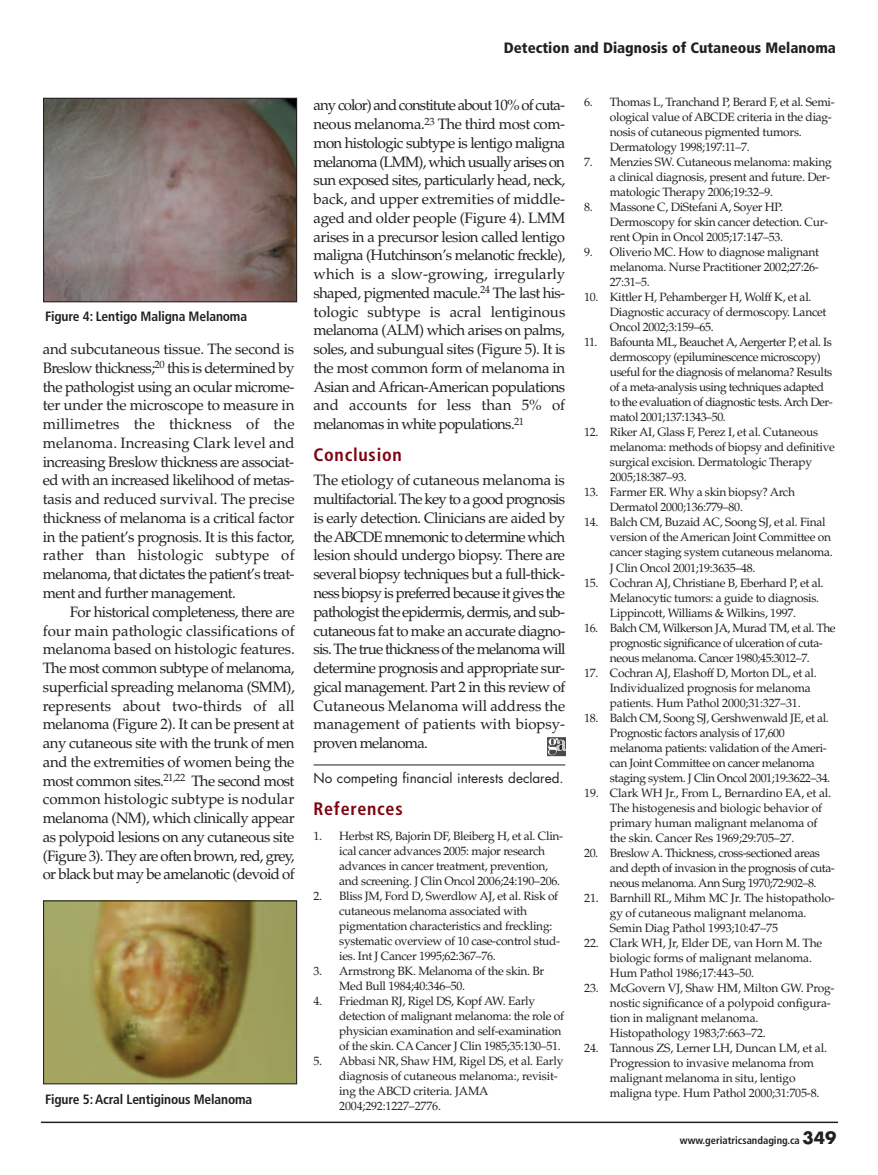
<style>
.page{position:relative;width:878px;height:1175px;background:#fff}
.page>*{position:absolute;margin:0;border:0;box-sizing:border-box;transform-origin:0 0}
.t1{font:700 condensed 18px "Frutiger";letter-spacing:.04em;color:#7f020e}
.t2{font:15px/18.8px "Palatino";letter-spacing:-.045em;color:#231f20;text-align:justify}
.t3{font:900 condensed 15px "Frutiger";color:#231f20}
.t4{font:700 condensed 13.5px "Frutiger";letter-spacing:-.01em;color:#231f20}
.t5{font:13.5px "Futura";color:#231f20}
.t6{font:12px/15px "Palatino";letter-spacing:-.025em;color:#231f20}
.t7{font:700 condensed 10.5px "Frutiger";color:#231f20}
.s1{font-family:"Futura";font-stretch:normal;font-size:16.5px}
</style>
<div class="page">
<hr style="left:41px;top:1121px;width:797px;height:2px;background:#231f20">
<hr style="left:313px;top:764px;width:252px;height:1px;background:#231f20">
<svg style="left:547px;top:737px;width:18px;height:19px"></svg>
<img style="left:45px;top:902px;width:250px;height:180px">
<div style="left:43px;top:900px;width:254px;height:184px;border:1px solid #231f20"></div>
<img style="left:45px;top:100px;width:250px;height:200px">
<div style="left:43px;top:98px;width:254px;height:204px;border:1px solid #231f20"></div>
<p class="t4" style="left:45px;top:310px;width:203px">Figure 4: Lentigo Maligna Melanoma</p>
<p class="t2" style="left:43px;top:341px;width:253px">and subcutaneous tissue. The second is Breslow thickness;<sup>20</sup> this is determined by the pathologist using an ocular microme&shy;ter under the microscope to measure in millimetres the thickness of the melanoma. Increasing Clark level and increasing Breslow thickness are associat&shy;ed with an increased likelihood of metas&shy;tasis and reduced survival. The precise thickness of melanoma is a critical factor in the patient’s prognosis. It is this factor, rather than histologic subtype of melanoma, that dictates the patient’s treat&shy;ment and further management.</p>
<p class="t2" style="left:43px;top:604px;width:253px;text-indent:27px">For historical completeness, there are four main pathologic classifications of melanoma based on histologic features.<br>The most common subtype of melanoma, superficial spreading melanoma (SMM), represents about two-thirds of all melanoma (Figure 2). It can be present at any cutaneous site with the trunk of men and the extremities of women being the most common sites.<sup>21,22</sup> The second most common histologic subtype is nodular melanoma (NM), which clinically appear as polypoid lesions on any cutaneous site (Figure 3). They are often brown, red, grey, or black but may be amelanotic (devoid of</p>
<p class="t4" style="left:45px;top:1093px;width:209px">Figure 5: Acral Lentiginous Melanoma</p>
<p class="t3" style="left:504px;top:42px;width:334px">Detection and Diagnosis of Cutaneous Melanoma</p>
<p class="t2" style="left:313px;top:98px;width:253px">any color) and constitute about 10% of cuta&shy;neous melanoma.<sup>23</sup> The third most com&shy;mon histologic subtype is lentigo maligna melanoma (LMM), which usually arises on sun exposed sites, particularly head, neck, back, and upper extremities of middle&shy;aged and older people (Figure 4). LMM arises in a precursor lesion called lentigo maligna (Hutchinson’s melanotic freckle), which is a slow-growing, irregularly shaped, pigmented macule.<sup>24</sup> The last his&shy;tologic subtype is acral lentiginous melanoma (ALM) which arises on palms, soles, and subungual sites (Figure 5). It is the most common form of melanoma in Asian and African-American populations and accounts for less than 5% of melanomas in white populations.<sup>21</sup></p>
<h1 class="t1" style="left:313px;top:447px;width:90px">Conclusion</h1>
<p class="t2" style="left:313px;top:473px;width:253px">The etiology of cutaneous melanoma is multifactorial. The key to a good prognosis is early detection. Clinicians are aided by the ABCDE mnemonic to determine which lesion should undergo biopsy. There are several biopsy techniques but a full-thick&shy;ness biopsy is preferred because it gives the pathologist the epidermis, dermis, and sub&shy;cutaneous fat to make an accurate diagno&shy;sis. The true thickness of the melanoma will determine prognosis and appropriate sur&shy;gical management. Part 2 in this review of Cutaneous Melanoma will address the management of patients with biopsy&shy;proven melanoma.</p>
<p class="t5" style="left:313px;top:772px;width:252px">No competing financial interests declared.</p>
<h1 class="t1" style="left:313px;top:801px;width:91px">References</h1>
<p class="t6" style="left:339px;top:830px;width:225px;text-indent:-26px">1. Herbst RS, Bajorin DF, Bleiberg H, et al. Clin&shy;ical cancer advances 2005: major research advances in cancer treatment, prevention, and screening. J Clin Oncol 2006;24:190–206.</p>
<p class="t6" style="left:339px;top:890px;width:222px;text-indent:-26px">2. Bliss JM, Ford D, Swerdlow AJ, et al. Risk of cutaneous melanoma associated with pigmentation characteristics and freckling: systematic overview of 10 case-control stud&shy;ies. Int J Cancer 1995;62:367–76.</p>
<p class="t6" style="left:339px;top:965px;width:207px;text-indent:-26px">3. Armstrong BK. Melanoma of the skin. Br<br>Med Bull 1984;40:346–50.</p>
<p class="t6" style="left:339px;top:995px;width:226px;text-indent:-26px">4. Friedman RJ, Rigel DS, Kopf AW. Early detection of malignant melanoma: the role of physician examination and self-examination of the skin. CA Cancer J Clin 1985;35:130–51.</p>
<p class="t6" style="left:339px;top:1055px;width:226px;text-indent:-26px">5. Abbasi NR, Shaw HM, Rigel DS, et al. Early diagnosis of cutaneous melanoma:, revisit&shy;ing the ABCD criteria. JAMA 2004;292:1227–2776.</p>
<p class="t6" style="left:610px;top:96px;width:226px;text-indent:-26px">6. Thomas L, Tranchand P, Berard F, et al. Semi&shy;ological value of ABCDE criteria in the diag&shy;nosis of cutaneous pigmented tumors.<br>Dermatology 1998;197:11–7.</p>
<p class="t6" style="left:610px;top:156px;width:223px;text-indent:-26px">7. Menzies SW. Cutaneous melanoma: making a clinical diagnosis, present and future. Der&shy;matologic Therapy 2006;19:32–9.</p>
<p class="t6" style="left:610px;top:201px;width:220px;text-indent:-26px">8. Massone C, DiStefani A, Soyer HP.<br>Dermoscopy for skin cancer detection. Cur&shy;rent Opin in Oncol 2005;17:147–53.</p>
<p class="t6" style="left:610px;top:246px;width:211px;text-align:justify;text-indent:-26px">9. Oliverio MC. How to diagnose malignant melanoma. Nurse Practitioner 2002;27:26- 27:31–5.</p>
<p class="t6" style="left:610px;top:291px;width:218px;text-indent:-26px">10. Kittler H, Pehamberger H, Wolff K, et al.<br>Diagnostic accuracy of dermoscopy. Lancet<br>Oncol 2002;3:159–65.</p>
<p class="t6" style="left:610px;top:336px;width:224px;text-indent:-26px">11. Bafounta ML, Beauchet A, Aergerter P, et al. Is dermoscopy (epiluminescence microscopy) useful for the diagnosis of melanoma? Results of a meta-analysis using techniques adapted to the evaluation of diagnostic tests. Arch Der&shy;matol 2001;137:1343–50.</p>
<p class="t6" style="left:610px;top:426px;width:226px;text-indent:-26px">12. Riker AI, Glass F, Perez I, et al. Cutaneous melanoma: methods of biopsy and definitive surgical excision. Dermatologic Therapy 2005;18:387–93.</p>
<p class="t6" style="left:610px;top:486px;width:186px;text-indent:-26px">13. Farmer ER. Why a skin biopsy? Arch<br>Dermatol 2000;136:779–80.</p>
<p class="t6" style="left:610px;top:516px;width:224px;text-indent:-26px">14. Balch CM, Buzaid AC, Soong SJ, et al. Final version of the American Joint Committee on cancer staging system cutaneous melanoma.<br>J Clin Oncol 2001;19:3635–48.</p>
<p class="t6" style="left:610px;top:576px;width:215px;text-indent:-26px">15. Cochran AJ, Christiane B, Eberhard P, et al.<br>Melanocytic tumors: a guide to diagnosis.<br>Lippincott, Williams &amp; Wilkins, 1997.</p>
<p class="t6" style="left:610px;top:621px;width:227px;text-indent:-26px">16. Balch CM, Wilkerson JA, Murad TM, et al. The prognostic significance of ulceration of cuta&shy;neous melanoma. Cancer 1980;45:3012–7.</p>
<p class="t6" style="left:610px;top:666px;width:208px;text-indent:-26px">17. Cochran AJ, Elashoff D, Morton DL, et al.<br>Individualized prognosis for melanoma patients. Hum Pathol 2000;31:327–31.</p>
<p class="t6" style="left:610px;top:711px;width:222px;text-indent:-26px">18. Balch CM, Soong SJ, Gershwenwald JE, et al.<br>Prognostic factors analysis of 17,600 melanoma patients: validation of the Ameri&shy;can Joint Committee on cancer melanoma staging system. J Clin Oncol 2001;19:3622–34.</p>
<p class="t6" style="left:610px;top:786px;width:223px;text-indent:-26px">19. Clark WH Jr., From L, Bernardino EA, et al.<br>The histogenesis and biologic behavior of primary human malignant melanoma of the skin. Cancer Res 1969;29:705–27.</p>
<p class="t6" style="left:610px;top:846px;width:226px;text-indent:-26px">20. Breslow A. Thickness, cross-sectioned areas and depth of invasion in the prognosis of cuta&shy;neous melanoma. Ann Surg 1970;72:902–8.</p>
<p class="t6" style="left:610px;top:891px;width:226px;text-indent:-26px">21. Barnhill RL, Mihm MC Jr. The histopatholo&shy;gy of cutaneous malignant melanoma.<br>Semin Diag Pathol 1993;10:47–75</p>
<p class="t6" style="left:610px;top:936px;width:214px;text-indent:-26px">22. Clark WH, Jr, Elder DE, van Horn M. The biologic forms of malignant melanoma.<br>Hum Pathol 1986;17:443–50.</p>
<p class="t6" style="left:610px;top:981px;width:226px;text-indent:-26px">23. McGovern VJ, Shaw HM, Milton GW. Prog&shy;nostic significance of a polypoid configura&shy;tion in malignant melanoma.<br>Histopathology 1983;7:663–72.</p>
<p class="t6" style="left:610px;top:1041px;width:218px;text-indent:-26px">24. Tannous ZS, Lerner LH, Duncan LM, et al.<br>Progression to invasive melanoma from malignant melanoma in situ, lentigo maligna type. Hum Pathol 2000;31:705-8.</p>
<p class="t7" style="left:680px;top:1136px;width:158px">www.geriatricsandaging.ca <span class="s1">349</span></p>
</div>
